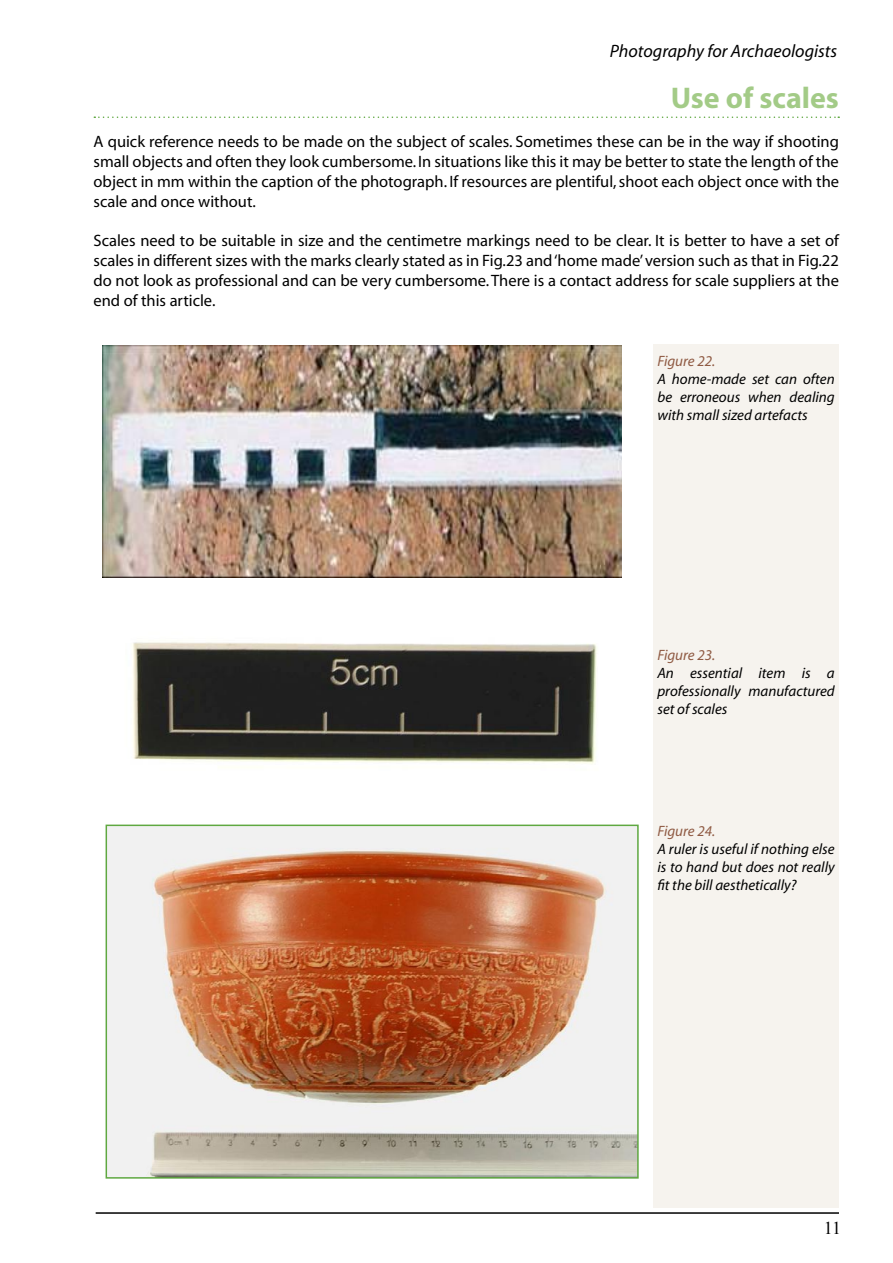
<style>
.page{position:relative;width:893px;height:1263px;background:#fff}
.page>*{position:absolute;margin:0;border:0;box-sizing:border-box;transform-origin:0 0}
.t1{font:700 30px "Myriad";color:#a3cb87}
.t2{font:italic 18px "Myriad";color:#000}
.t3{font:18px "Times New Roman";color:#000}
.t4{font:16.5px/19.8px "Myriad";color:#000;text-align:justify}
.t5{font:italic 15px/18px "Myriad";color:#000;text-align:justify}
.t6{font:italic 15px "Myriad";color:#8f5a43}
</style>
<div class="page">
<hr style="left:96px;top:1212px;width:743px;height:2px;background:#000">
<img style="left:109px;top:827px;width:527px;height:348px">
<div style="left:106px;top:824px;width:533px;height:354px;border:2px solid #5fa841"></div>
<div style="left:653px;top:344px;width:186px;height:864px;background:#f6f3ee"></div>
<svg style="left:94px;top:116px;width:745px;height:2px"></svg>
<img style="left:102px;top:346px;width:519px;height:231px">
<img style="left:132px;top:642px;width:465px;height:123px">
<p class="t2" style="left:610px;top:42px;width:229px">Photography for Archaeologists</p>
<p class="t1" style="left:671px;top:82px;width:170px">Use of scales</p>
<p class="t4" style="left:94px;top:132px;width:747px">A quick reference needs to be made on the subject of scales. Sometimes these can be in the way if shooting small objects and often they look cumbersome. In situations like this it may be better to state the length of the object in mm within the caption of the photograph. If resources are plentiful, shoot each object once with the scale and once without.</p>
<p class="t4" style="left:94px;top:231px;width:747px">Scales need to be suitable in size and the centimetre markings need to be clear. It is better to have a set of scales in different sizes with the marks clearly stated as in Fig.23 and ‘home made’ version such as that in Fig.22 do not look as professional and can be very cumbersome. There is a contact address for scale suppliers at the end of this article.</p>
<p class="t6" style="left:657px;top:353px;width:59px">Figure 22.</p>
<p class="t5" style="left:657px;top:370px;width:179px">A home-made set can often be erroneous when dealing with small sized artefacts</p>
<p class="t6" style="left:657px;top:647px;width:59px">Figure 23.</p>
<p class="t5" style="left:657px;top:664px;width:179px">An essential item is a professionally manufactured set of scales</p>
<p class="t6" style="left:657px;top:824px;width:59px">Figure 24.</p>
<p class="t5" style="left:657px;top:841px;width:179px">A ruler is useful if nothing else is to hand but does not really fit the bill aesthetically?</p>
<p class="t3" style="left:824px;top:1216px;width:19px">11</p>
</div>
